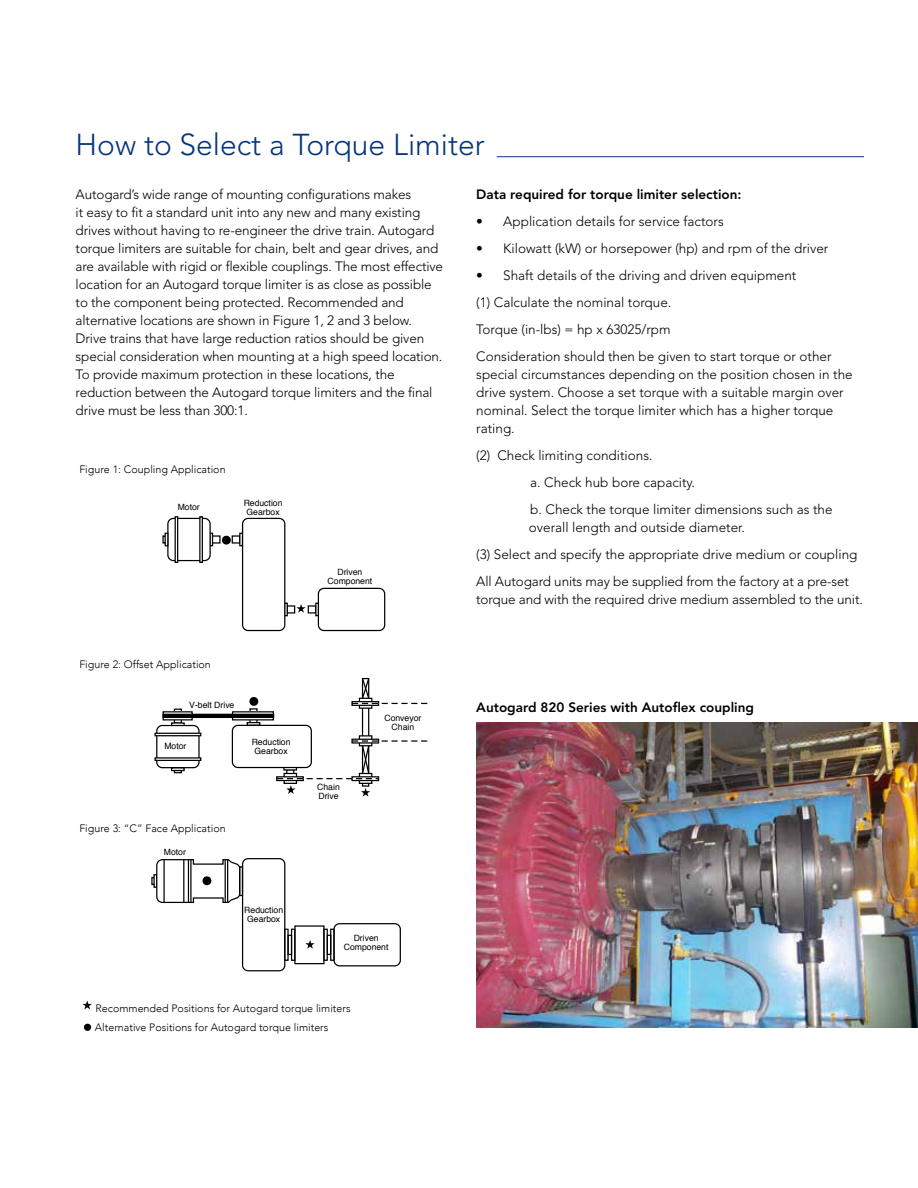
<style>
.page{position:relative;width:918px;height:1188px;background:#fff}
.page>*{position:absolute;margin:0;border:0;box-sizing:border-box;transform-origin:0 0}
.t1{font:300 30px "Avenir LT Std";color:#06357a}
.t2{font:300 13.5px/18px "Avenir LT Std";letter-spacing:-.01em;color:#000}
.t3{font:800 13.5px "Avenir LT Std";color:#000}
.t4{font:300 10.8px/19.5px "Avenir";color:#000}
.t5{font:8.7px/9.3px "Helvetica";color:#000;text-align:center}
</style>
<div class="page">
<hr style="left:497px;top:156px;width:367px;height:1px;background:#06357a">
<img style="left:476px;top:722px;width:442px;height:305px">
<div style="left:232px;top:535px;width:8px;height:9px;border:1px solid #000"></div>
<div style="left:286px;top:605px;width:9px;height:9px;border:1px solid #000"></div>
<div style="left:308px;top:605px;width:8px;height:9px;border:1px solid #000"></div>
<div style="left:209px;top:533px;width:4px;height:13px;border:1px solid #000"></div>
<div style="left:239px;top:533px;width:4px;height:13px;border:1px solid #000"></div>
<div style="left:284px;top:603px;width:4px;height:13px;border:1px solid #000"></div>
<div style="left:315px;top:603px;width:4px;height:13px;border:1px solid #000"></div>
<div style="left:167px;top:518px;width:44px;height:43px;border:1px solid #000;border-radius:6px"></div>
<div style="left:175px;top:516px;width:3px;height:47px;border:1px solid #000"></div>
<div style="left:199px;top:516px;width:4px;height:47px;border:1px solid #000"></div>
<svg style="left:162px;top:533px;width:6px;height:13px"></svg>
<div style="left:242px;top:518px;width:43px;height:113px;border:1px solid #000;border-radius:6px"></div>
<div style="left:318px;top:588px;width:67px;height:43px;border:1px solid #000;border-radius:6px"></div>
<div style="left:174px;top:709px;width:8px;height:15px;border:1px solid #000"></div>
<div style="left:171px;top:722px;width:14px;height:4px;border:1px solid #000"></div>
<div style="left:156px;top:725px;width:44px;height:43px;border:1px solid #000;border-radius:6px"></div>
<div style="left:155px;top:757px;width:46px;height:4px;border:1px solid #000"></div>
<div style="left:155px;top:733px;width:46px;height:3px;border:1px solid #000"></div>
<div style="left:171px;top:767px;width:14px;height:4px;border:1px solid #000"></div>
<svg style="left:172px;top:768px;width:12px;height:5px"></svg>
<div style="left:249px;top:708px;width:9px;height:15px;border:1px solid #000"></div>
<div style="left:247px;top:722px;width:13px;height:4px;border:1px solid #000"></div>
<div style="left:232px;top:725px;width:80px;height:43px;border:1px solid #000;border-radius:6px"></div>
<div style="left:163px;top:712px;width:29px;height:8px;background:#b2b2b2"></div>
<div style="left:163px;top:711px;width:30px;height:9px;border:1px solid #000"></div>
<div style="left:233px;top:712px;width:40px;height:8px;background:#b2b2b2"></div>
<div style="left:232px;top:711px;width:42px;height:9px;border:1px solid #000"></div>
<div style="left:163px;top:714px;width:111px;height:4px;border:1px solid #000"></div>
<div style="left:284px;top:773px;width:12px;height:10px;background:#d8d8d8"></div>
<div style="left:284px;top:773px;width:13px;height:11px;border:1px solid #000"></div>
<div style="left:362px;top:678px;width:7px;height:109px;border:1px solid #000"></div>
<div style="left:359px;top:773px;width:13px;height:10px;background:#d8d8d8"></div>
<div style="left:359px;top:773px;width:13px;height:11px;border:1px solid #000"></div>
<svg style="left:361px;top:737px;width:9px;height:2px"></svg>
<div style="left:359px;top:735px;width:13px;height:11px;border:1px solid #000"></div>
<div style="left:359px;top:698px;width:13px;height:10px;background:#fff"></div>
<div style="left:359px;top:698px;width:13px;height:11px;border:1px solid #000"></div>
<div style="left:276px;top:776px;width:28px;height:5px;border:1px solid #000"></div>
<div style="left:351px;top:776px;width:28px;height:5px;border:1px solid #000"></div>
<div style="left:351px;top:739px;width:28px;height:5px;border:1px solid #000"></div>
<div style="left:351px;top:701px;width:28px;height:5px;border:1px solid #000"></div>
<svg style="left:352px;top:677px;width:76px;height:27px"></svg>
<svg style="left:277px;top:740px;width:151px;height:39px"></svg>
<div style="left:242px;top:858px;width:43px;height:113px;border:1px solid #000;border-radius:6px"></div>
<div style="left:239px;top:866px;width:4px;height:30px;border:1px solid #000"></div>
<div style="left:333px;top:923px;width:68px;height:43px;border:1px solid #000;border-radius:6px"></div>
<div style="left:330px;top:929px;width:5px;height:32px;border:1px solid #000"></div>
<div style="left:327px;top:935px;width:4px;height:20px;border:1px solid #000"></div>
<div style="left:323px;top:929px;width:5px;height:32px;border:1px solid #000"></div>
<div style="left:291px;top:929px;width:4px;height:32px;border:1px solid #000"></div>
<div style="left:288px;top:935px;width:4px;height:20px;border:1px solid #000"></div>
<div style="left:284px;top:929px;width:5px;height:32px;border:1px solid #000"></div>
<div style="left:294px;top:925px;width:31px;height:39px;border:1px solid #000"></div>
<svg style="left:83px;top:1001px;width:9px;height:8px"></svg>
<svg style="left:84px;top:1024px;width:7px;height:7px"></svg>
<svg style="left:222px;top:536px;width:9px;height:9px"></svg>
<svg style="left:296px;top:604px;width:10px;height:9px"></svg>
<svg style="left:249px;top:697px;width:9px;height:9px"></svg>
<svg style="left:286px;top:785px;width:10px;height:9px"></svg>
<svg style="left:361px;top:788px;width:9px;height:9px"></svg>
<svg style="left:151px;top:859px;width:90px;height:44px"></svg>
<svg style="left:305px;top:940px;width:10px;height:9px"></svg>
<h1 class="t1" style="left:76px;top:127px;width:411px">How to Select a Torque Limiter</h1>
<p class="t3" style="left:476px;top:187px;width:267px">Data required for torque limiter selection:</p>
<p class="t2" style="left:476px;top:213px;width:249px">• Application details for service factors</p>
<p class="t2" style="left:476px;top:240px;width:354px">• Kilowatt (kW) or horsepower (hp) and rpm of the driver</p>
<p class="t2" style="left:476px;top:262px;width:357px;line-height:27px">• Shaft details of the driving and driven equipment<br>(1) Calculate the nominal torque.<br>Torque (in-lbs) = hp x 63025/rpm<br>Consideration should then be given to start torque or other</p>
<p class="t2" style="left:476px;top:366px;width:378px">special circumstances depending on the position chosen in the drive system. Choose a set torque with a suitable margin over nominal. Select the torque limiter which has a higher torque rating.</p>
<p class="t2" style="left:530px;top:442px;width:304px;line-height:27px;text-indent:-54px">(2) Check limiting conditions.<br>a. Check hub bore capacity.<br>b. Check the torque limiter dimensions such as the</p>
<p class="t2" style="left:476px;top:514px;width:383px;line-height:27px;text-indent:53px">overall length and outside diameter.<br>(3) Select and specify the appropriate drive medium or coupling<br>All Autogard units may be supplied from the factory at a pre-set</p>
<p class="t2" style="left:476px;top:591px;width:388px">torque and with the required drive medium assembled to the unit.</p>
<p class="t2" style="left:76px;top:186px;width:369px">Autogard’s wide range of mounting configurations makes<br>it easy to fit a standard unit into any new and many existing drives without having to re-engineer the drive train. Autogard torque limiters are suitable for chain, belt and gear drives, and are available with rigid or flexible couplings. The most effective location for an Autogard torque limiter is as close as possible to the component being protected. Recommended and alternative locations are shown in Figure 1, 2 and 3 below.<br>Drive trains that have large reduction ratios should be given special consideration when mounting at a high speed location.<br>To provide maximum protection in these locations, the reduction between the Autogard torque limiters and the final drive must be less than 300:1.</p>
<p class="t4" style="left:79px;top:459px;width:148px">Figure 1: Coupling Application</p>
<p class="t5" style="left:178px;top:502px;width:24px">Motor</p>
<p class="t5" style="left:244px;top:499px;width:40px">Reduction<br>Gearbox</p>
<p class="t5" style="left:328px;top:568px;width:46px">Driven<br>Component</p>
<p class="t4" style="left:79px;top:655px;width:133px">Figure 2: Offset Application</p>
<p class="t5" style="left:189px;top:701px;width:47px">V-belt Drive</p>
<p class="t5" style="left:164px;top:741px;width:24px">Motor</p>
<p class="t5" style="left:252px;top:737px;width:40px">Reduction<br>Gearbox</p>
<p class="t4" style="left:79px;top:819px;width:148px">Figure 3: “C” Face Application</p>
<p class="t5" style="left:164px;top:847px;width:24px">Motor</p>
<p class="t5" style="left:244px;top:905px;width:40px">Reduction<br>Gearbox</p>
<p class="t5" style="left:317px;top:783px;width:24px;text-align:left">Chain<br>Drive</p>
<p class="t5" style="left:384px;top:713px;width:38px">Conveyor<br>Chain</p>
<p class="t5" style="left:344px;top:934px;width:46px">Driven<br>Component</p>
<p class="t4" style="left:95px;top:998px;width:257px">Recommended Positions for Autogard torque limiters<br>Alternative Positions for Autogard torque limiters</p>
<p class="t3" style="left:476px;top:700px;width:279px">Autogard 820 Series with Autoflex coupling</p>
</div>
